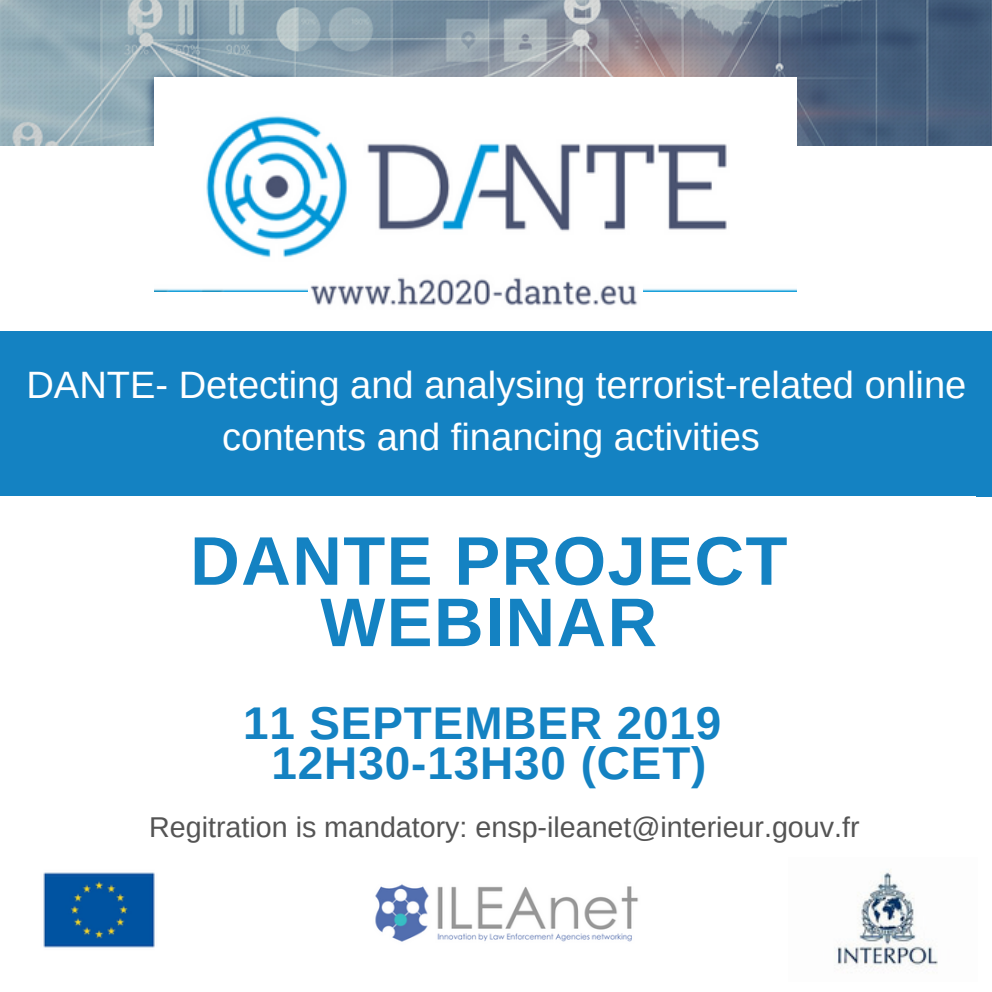
<style>
.page{position:relative;width:992px;height:992px;background:#fff}
.page>*{position:absolute;margin:0;border:0;box-sizing:border-box;transform-origin:0 0}
.t1{font:700 68.75px/61.2px "Arimo";letter-spacing:.02em;color:#1482c2;text-align:center}
.t2{font:700 45.75px/39.8px "Arimo";letter-spacing:.02em;color:#1482c2;text-align:center}
.t3{font:38px/52px "Arimo";color:#fff;text-align:center}
.t4{font:28.75px "Arimo";color:#545454}
</style>
<div class="page">
<div style="left:0;top:332px;width:992px;height:165px;background:#1482c2"></div>
<div style="left:1px;top:496px;width:975px;height:10px;background:#fff"></div>
<img style="left:0;top:0;width:992px;height:145px">
<img style="left:155px;top:77px;width:641px;height:214px">
<img style="left:836px;top:869px;width:102px;height:100px">
<img style="left:375px;top:884px;width:263px;height:58px">
<img style="left:43px;top:872px;width:112px;height:76px">
<img style="left:309px;top:271px;width:334px;height:35px">
<p class="t3" style="left:26px;top:359px;width:941px">DANTE- Detecting and analysing terrorist-related online contents and financing activities</p>
<h1 class="t1" style="left:190px;top:530px;width:599px">DANTE PROJECT<br>WEBINAR</h1>
<p class="t2" style="left:243px;top:703px;width:480px">11 SEPTEMBER 2019<br>12H30-13H30 (CET)</p>
<p class="t4" style="left:149px;top:811px;width:712px">Regitration is mandatory: ensp-ileanet@interieur.gouv.fr</p>
</div>
